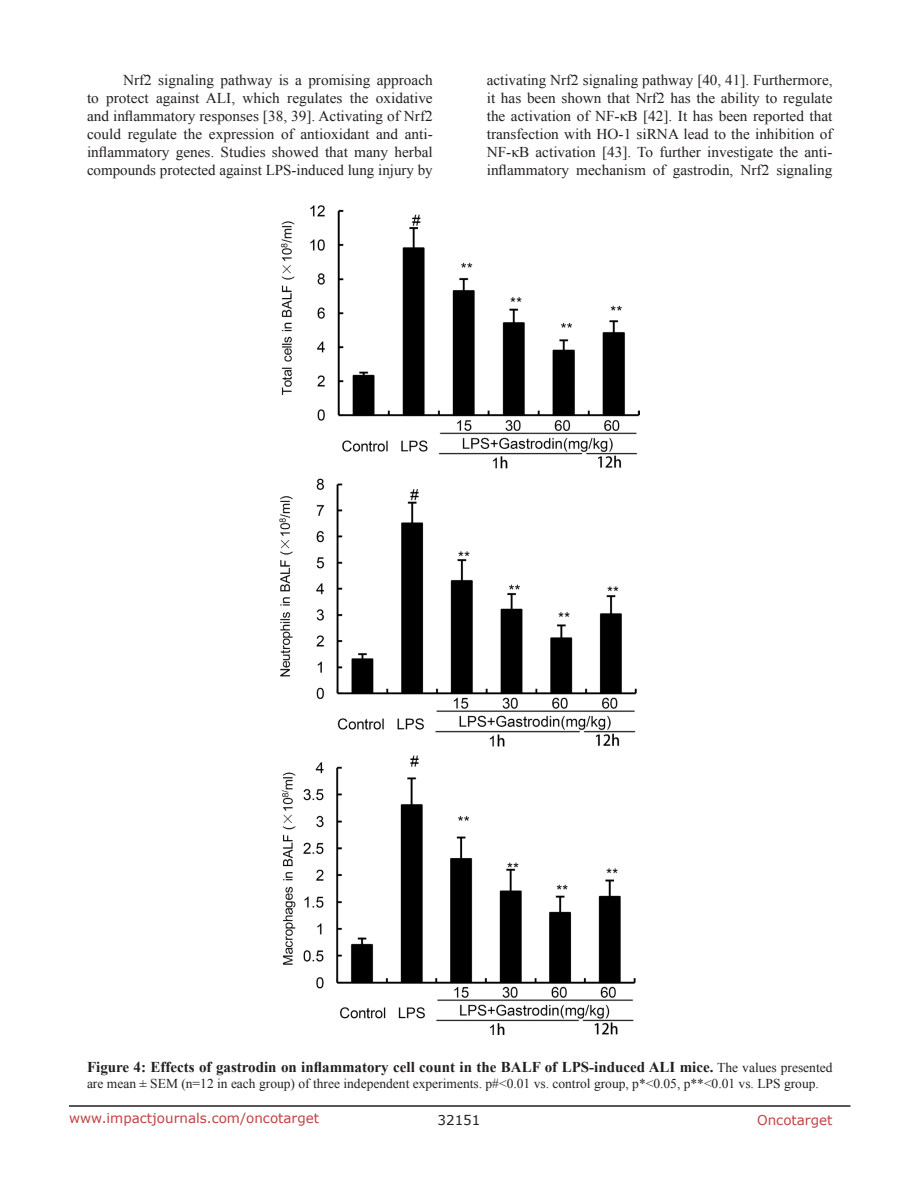
<style>
.page{position:relative;width:918px;height:1188px;background:#fff}
.page>*{position:absolute;margin:0;border:0;box-sizing:border-box;transform-origin:0 0}
.BodyText{font:15px/18px "Times New Roman";color:#231f20;text-align:justify}
.figuretext{font:700 15px "Times New Roman";color:#231f20}
.figuretext-2{font:13.5px "Times New Roman";color:#231f20}
.t1{font:13.5px "Verdana";color:#c24141}
.t2{font:13.5px "Verdana";color:#231f20}
.s1{font-weight:400;font-size:13.5px}
</style>
<div class="page">
<hr style="left:69px;top:1105px;width:781px;height:2px;background:#231f20">
<img style="left:280px;top:206px;width:360px;height:828px">
<p class="BodyText" style="left:87px;top:71px;width:347px;text-indent:36px">Nrf2 signaling pathway is a promising approach to protect against ALI, which regulates the oxidative and inflammatory responses [38, 39]. Activating of Nrf2 could regulate the expression of antioxidant and anti&shy;inflammatory genes. Studies showed that many herbal compounds protected against LPS-induced lung injury by</p>
<p class="BodyText" style="left:487px;top:71px;width:347px">activating Nrf2 signaling pathway [40, 41]. Furthermore, it has been shown that Nrf2 has the ability to regulate the activation of NF-κB [42]. It has been reported that transfection with HO-1 siRNA lead to the inhibition of NF-κB activation [43]. To further investigate the anti&shy;inflammatory mechanism of gastrodin, Nrf2 signaling</p>
<p class="figuretext" style="left:87px;top:1056px;width:747px">Figure 4: Effects of gastrodin on inflammatory cell count in the BALF of LPS-induced ALI mice. <span class="s1">The values presented</span></p>
<p class="figuretext-2" style="left:87px;top:1074px;width:733px">are mean ± SEM (n=12 in each group) of three independent experiments. p#&lt;0.01 vs. control group, p*&lt;0.05, p**&lt;0.01 vs. LPS group.</p>
<p class="t1" style="left:69px;top:1109px;width:252px">www.impactjournals.com/oncotarget</p>
<p class="t2" style="left:438px;top:1111px;width:44px">32151</p>
<p class="t1" style="left:757px;top:1111px;width:77px">Oncotarget</p>
</div>
